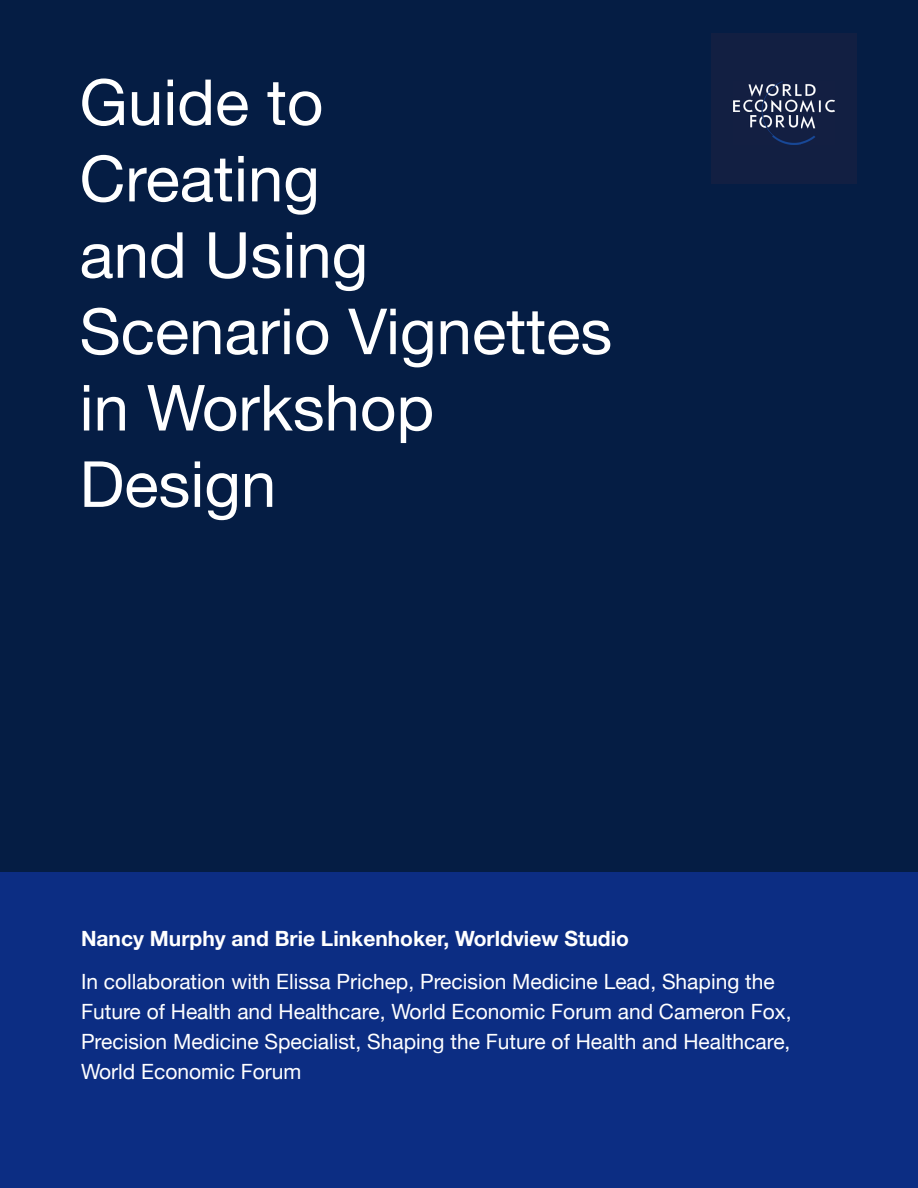
<style>
.page{position:relative;width:918px;height:1188px;background:#051d44}
.page>*{position:absolute;margin:0;border:0;box-sizing:border-box;transform-origin:0 0}
.Cover_Title{font:63.6px/76.3px "Helvetica Neue";color:#fff}
.SubHead_1{font:21px/30px "Helvetica Neue";color:#fff}
.SubHead_1-2{font:700 21px "Helvetica Neue";color:#fff}
</style>
<div class="page">
<div style="left:711px;top:33px;width:146px;height:151px;background:#121f42"></div>
<img style="left:733px;top:81px;width:101px;height:63px">
<div style="left:0;top:873px;width:918px;height:315px;background:#0c2d83"></div>
<p class="Cover_Title" style="left:80px;top:68px;width:246px">Guide to</p>
<p class="Cover_Title" style="left:80px;top:144px;width:242px">Creating</p>
<p class="Cover_Title" style="left:80px;top:221px;width:290px">and Using</p>
<p class="Cover_Title" style="left:80px;top:297px;width:534px">Scenario Vignettes</p>
<p class="Cover_Title" style="left:80px;top:373px;width:356px">in Workshop<br>Design</p>
<p class="SubHead_1-2" style="left:81px;top:922px;width:549px">Nancy Murphy and Brie Linkenhoker, Worldview Studio</p>
<p class="SubHead_1" style="left:81px;top:968px;width:712px">In collaboration with Elissa Prichep, Precision Medicine Lead, Shaping the Future of Health and Healthcare, World Economic Forum and Cameron Fox, Precision Medicine Specialist, Shaping the Future of Health and Healthcare, World Economic Forum</p>
</div>
